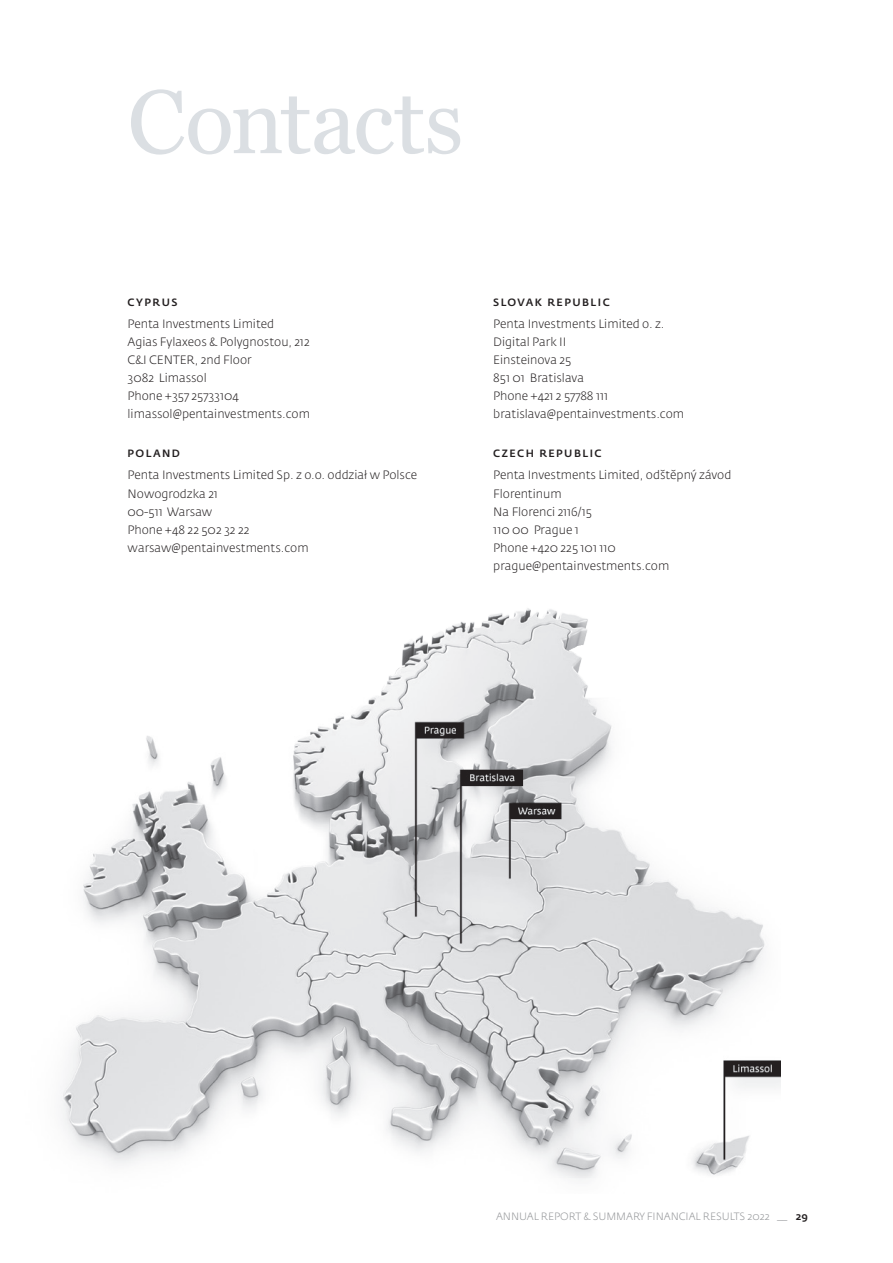
<style>
.page{position:relative;width:893px;height:1263px;background:#fff}
.page>*{position:absolute;margin:0;border:0;box-sizing:border-box;transform-origin:0 0}
._01_Nadpis_00_SEKCE{font:90px "Georgia";letter-spacing:-.005em;color:#dbdfe3}
._02_BODYTEXT_-_zákla{font:300 12px/18px "Fedra Sans Pro";color:#231f20}
.t1{font:300 10.5px "Fedra Sans Pro";color:#939598}
.Nadpis_3_Case{font:500 10.5px "Fedra Sans Pro";letter-spacing:.14em;color:#231f20}
.s1{font-weight:500;color:#231f20}
</style>
<div class="page">
<img style="left:61px;top:608px;width:719px;height:570px">
<p class="_01_Nadpis_00_SEKCE" style="left:128px;top:68px;width:338px">Contacts</p>
<p class="Nadpis_3_Case" style="left:128px;top:296px;width:51px">CYPRUS</p>
<p class="_02_BODYTEXT_-_zákla" style="left:128px;top:315px;width:148px">Penta Investments Limited</p>
<p class="_02_BODYTEXT_-_zákla" style="left:128px;top:333px;width:184px">Agias Fylaxeos &amp; Polygnostou, 212</p>
<p class="_02_BODYTEXT_-_zákla" style="left:128px;top:351px;width:126px">C&amp;I CENTER, 2nd Floor</p>
<p class="_02_BODYTEXT_-_zákla" style="left:128px;top:369px;width:81px">3082 Limassol</p>
<p class="_02_BODYTEXT_-_zákla" style="left:128px;top:387px;width:113px">Phone +357 25733104</p>
<p class="_02_BODYTEXT_-_zákla" style="left:128px;top:405px;width:184px">limassol@pentainvestments.com</p>
<p class="Nadpis_3_Case" style="left:128px;top:447px;width:54px">POLAND</p>
<p class="_02_BODYTEXT_-_zákla" style="left:128px;top:466px;width:291px">Penta Investments Limited Sp. z o.o. oddział w Polsce<br>Nowogrodzka 21</p>
<p class="_02_BODYTEXT_-_zákla" style="left:128px;top:502px;width:86px">00-511 Warsaw</p>
<p class="_02_BODYTEXT_-_zákla" style="left:128px;top:520px;width:123px">Phone +48 22 502 32 22</p>
<p class="_02_BODYTEXT_-_zákla" style="left:128px;top:538px;width:183px">warsaw@pentainvestments.com</p>
<p class="Nadpis_3_Case" style="left:493px;top:296px;width:118px">SLOVAK REPUBLIC</p>
<p class="_02_BODYTEXT_-_zákla" style="left:493px;top:315px;width:173px">Penta Investments Limited o. z.</p>
<p class="_02_BODYTEXT_-_zákla" style="left:493px;top:333px;width:75px">Digital Park II</p>
<p class="_02_BODYTEXT_-_zákla" style="left:493px;top:351px;width:80px">Einsteinova 25</p>
<p class="_02_BODYTEXT_-_zákla" style="left:493px;top:369px;width:92px">851 01 Bratislava</p>
<p class="_02_BODYTEXT_-_zákla" style="left:493px;top:387px;width:116px">Phone +421 2 57788 111</p>
<p class="_02_BODYTEXT_-_zákla" style="left:493px;top:405px;width:192px">bratislava@pentainvestments.com</p>
<p class="Nadpis_3_Case" style="left:493px;top:447px;width:110px">CZECH REPUBLIC</p>
<p class="_02_BODYTEXT_-_zákla" style="left:493px;top:466px;width:240px">Penta Investments Limited, odštěpný závod</p>
<p class="_02_BODYTEXT_-_zákla" style="left:493px;top:484px;width:70px">Florentinum</p>
<p class="_02_BODYTEXT_-_zákla" style="left:493px;top:502px;width:100px">Na Florenci 2116/15</p>
<p class="_02_BODYTEXT_-_zákla" style="left:493px;top:520px;width:87px">110 00 Prague 1</p>
<p class="_02_BODYTEXT_-_zákla" style="left:493px;top:538px;width:124px">Phone +420 225 101 110</p>
<p class="_02_BODYTEXT_-_zákla" style="left:493px;top:556px;width:178px">prague@pentainvestments.com</p>
<p class="t1" style="left:496px;top:1210px;width:313px">ANNUAL REPORT &amp; SUMMARY FINANCIAL RESULTS 2022 _ _ <span class="s1">29</span></p>
</div>
